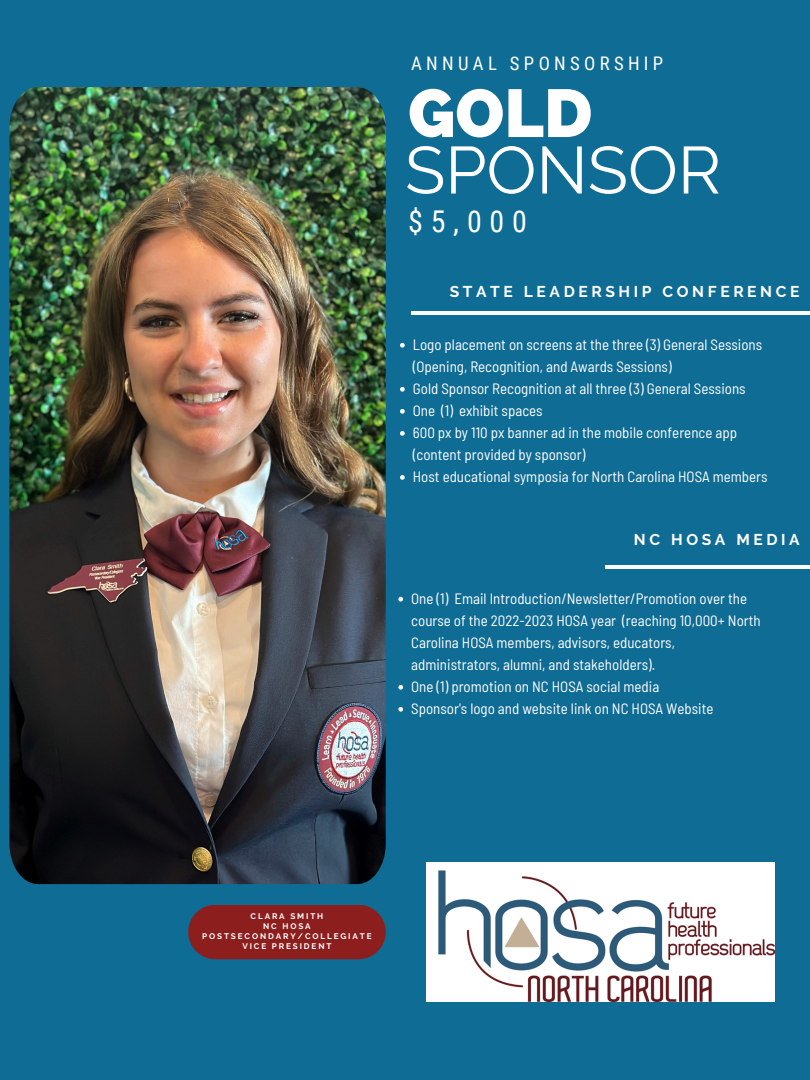
<style>
.page{position:relative;width:810px;height:1080px;background:#0f6c94}
.page>*{position:absolute;margin:0;border:0;box-sizing:border-box;transform-origin:0 0}
.t1{font:800 67.5px "Raleway";color:#fff}
.t2{font:66.38px "Raleway";color:#fff}
.t3{font:30px "Roboto Condensed";color:#fff}
.t4{font:18.75px "Roboto Condensed";letter-spacing:.23em;color:#fff}
.t5{font:700 15.62px "Raleway";letter-spacing:.23em;color:#fff}
.t6{font:semi-condensed 15px/22px "Barlow";color:#fff}
.t7{font:700 8.12px/9.9px "Raleway";letter-spacing:.23em;color:#fff;text-align:center}
</style>
<div class="page">
<hr style="left:674px;top:311px;width:136px;height:4px;background:#fff">
<hr style="left:531px;top:311px;width:168px;height:4px;background:#fff">
<hr style="left:680px;top:565px;width:130px;height:3px;background:#fff">
<hr style="left:605px;top:565px;width:167px;height:3px;background:#fff">
<hr style="left:411px;top:311px;width:167px;height:4px;background:#fff">
<img style="left:426px;top:863px;width:348px;height:138px">
<div style="left:188px;top:905px;width:198px;height:54px;background:#8c1e1e;border-radius:27px"></div>
<svg style="left:400px;top:343px;width:5px;height:5px"></svg>
<svg style="left:400px;top:387px;width:5px;height:5px"></svg>
<svg style="left:400px;top:409px;width:5px;height:5px"></svg>
<svg style="left:400px;top:431px;width:5px;height:5px"></svg>
<svg style="left:400px;top:475px;width:5px;height:5px"></svg>
<svg style="left:398px;top:597px;width:5px;height:5px"></svg>
<svg style="left:398px;top:685px;width:5px;height:5px"></svg>
<svg style="left:398px;top:707px;width:5px;height:5px"></svg>
<img style="left:9px;top:87px;width:376px;height:797px">
<h5 class="t4" style="left:411px;top:53px;width:254px">ANNUAL SPONSORSHIP</h5>
<h2 class="t1" style="left:408px;top:74px;width:186px">GOLD</h2>
<h3 class="t2" style="left:405px;top:131px;width:318px">SPONSOR</h3>
<p class="t3" style="left:408px;top:204px;width:120px">$5,000</p>
<p class="t5" style="left:450px;top:282px;width:351px">STATE LEADERSHIP CONFERENCE</p>
<p class="t6" style="left:413px;top:333px;width:351px">Logo placement on screens at the three (3) General Sessions (Opening, Recognition, and Awards Sessions)</p>
<p class="t6" style="left:413px;top:377px;width:334px">Gold Sponsor Recognition at all three (3) General Sessions</p>
<p class="t6" style="left:413px;top:399px;width:131px">One (1) exhibit spaces</p>
<p class="t6" style="left:413px;top:421px;width:326px">600 px by 110 px banner ad in the mobile conference app (content provided by sponsor)</p>
<h5 class="t6" style="left:413px;top:465px;width:356px">Host educational symposia for North Carolina HOSA members</h5>
<h1 class="t5" style="left:634px;top:530px;width:167px">NC HOSA MEDIA</h1>
<p class="t6" style="left:411px;top:587px;width:351px">One (1) Email Introduction/Newsletter/Promotion over the course of the 2022-2023 HOSA year (reaching 10,000+ North Carolina HOSA members, advisors, educators, administrators, alumni, and stakeholders).</p>
<p class="t6" style="left:411px;top:675px;width:250px">One (1) promotion on NC HOSA social media</p>
<p class="t6" style="left:411px;top:697px;width:304px">Sponsor's logo and website link on NC HOSA Website</p>
<p class="t7" style="left:251px;top:911px;width:74px">CLARA SMITH</p>
<p class="t7" style="left:202px;top:921px;width:171px">NC HOSA<br>POSTSECONDARY/COLLEGIATE</p>
<h4 class="t7" style="left:242px;top:941px;width:91px">VICE PRESIDENT</h4>
</div>
